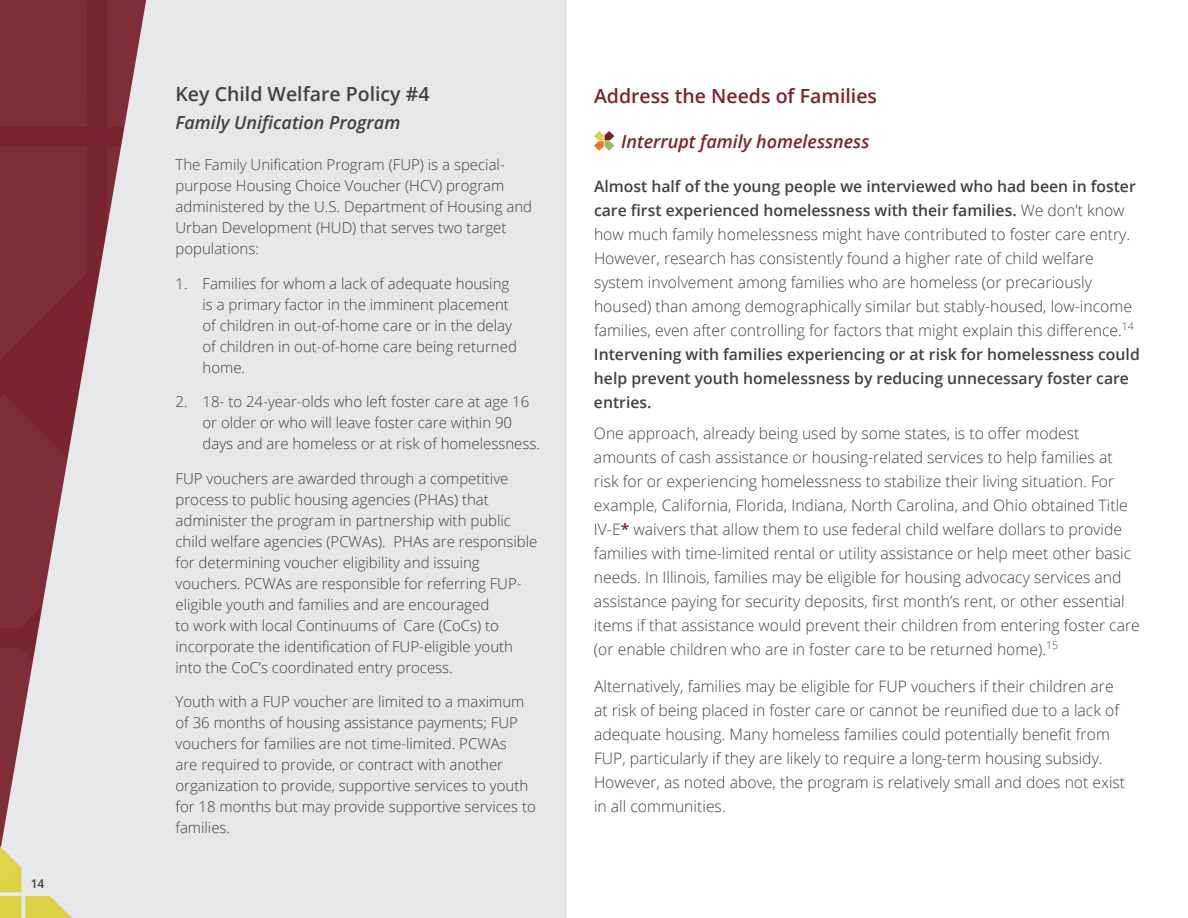
<style>
.page{position:relative;width:1188px;height:918px;background:#fff}
.page>*{position:absolute;margin:0;border:0;box-sizing:border-box;transform-origin:0 0}
.t1{font:600 19.5px "Open Sans";color:#79242e}
.t2{font:600 19.5px "Open Sans";color:#414042}
.t3{font:italic 600 18px "Open Sans";color:#79242e}
.t4{font:italic 600 18px "Open Sans";color:#414042}
.t5{font:300 15.75px/24px "Open Sans";color:#414042}
.t6{font:300 15px/21px "Open Sans";color:#414042}
.t7{font:600 12px "Open Sans";color:#414042}
.s1{font-weight:600}
.s2{font-weight:600;color:#79242e}
</style>
<div class="page">
<div style="left:0;top:0;width:567px;height:918px;background:#e6e7e8"></div>
<svg style="left:0;top:0;width:125px;height:648px;fill:#79242e"></svg>
<svg style="left:107px;top:0;width:40px;height:127px"></svg>
<svg style="left:107px;top:147px;width:18px;height:234px"></svg>
<svg style="left:0;top:147px;width:87px;height:234px;background:#7d2c35"></svg>
<div style="left:0;top:0;width:87px;height:127px;background:#7f2e37"></div>
<svg style="left:0;top:394px;width:125px;height:234px"></svg>
<svg style="left:0;top:648px;width:72px;height:270px"></svg>
<svg style="left:594px;top:131px;width:20px;height:20px"></svg>
<p class="t7" style="left:31px;top:876px;width:15px">14</p>
<p class="t2" style="left:176px;top:81px;width:255px">Key Child Welfare Policy #4</p>
<p class="t4" style="left:176px;top:110px;width:226px">Family Unification Program</p>
<p class="t6" style="left:176px;top:154px;width:358px">The Family Unification Program (FUP) is a special&shy;purpose Housing Choice Voucher (HCV) program administered by the U.S. Department of Housing and Urban Development (HUD) that serves two target populations:</p>
<p class="t6" style="left:202px;top:272px;width:316px;text-indent:-27px">1. Families for whom a lack of adequate housing is a primary factor in the imminent placement of children in out-of-home care or in the delay of children in out-of-home care being returned home.</p>
<p class="t6" style="left:202px;top:391px;width:339px;text-indent:-27px">2. 18- to 24-year-olds who left foster care at age 16 or older or who will leave foster care within 90 days and are homeless or at risk of homelessness.</p>
<p class="t6" style="left:176px;top:467px;width:363px">FUP vouchers are awarded through a competitive process to public housing agencies (PHAs) that administer the program in partnership with public child welfare agencies (PCWAs). PHAs are responsible for determining voucher eligibility and issuing vouchers. PCWAs are responsible for referring FUP&shy;eligible youth and families and are encouraged<br>to work with local Continuums of Care (CoCs) to incorporate the identification of FUP-eligible youth into the CoC’s coordinated entry process.</p>
<p class="t6" style="left:176px;top:691px;width:362px">Youth with a FUP voucher are limited to a maximum of 36 months of housing assistance payments; FUP vouchers for families are not time-limited. PCWAs<br>are required to provide, or contract with another organization to provide, supportive services to youth for 18 months but may provide supportive services to families.</p>
<p class="t1" style="left:594px;top:83px;width:285px">Address the Needs of Families</p>
<p class="t3" style="left:621px;top:129px;width:250px">Interrupt family homelessness</p>
<p class="t5" style="left:594px;top:174px;width:547px"><span class="s1">Almost half of the young people we interviewed who had been in foster care first experienced homelessness with their families.</span> We don’t know how much family homelessness might have contributed to foster care entry.<br>However, research has consistently found a higher rate of child welfare system involvement among families who are homeless (or precariously housed) than among demographically similar but stably-housed, low-income families, even after controlling for factors that might explain this difference.<sup>14<br></sup><span class="s1">Intervening with families experiencing or at risk for homelessness could help prevent youth homelessness by reducing unnecessary foster care entries.</span></p>
<p class="t5" style="left:594px;top:421px;width:547px">One approach, already being used by some states, is to offer modest amounts of cash assistance or housing-related services to help families at risk for or experiencing homelessness to stabilize their living situation. For example, California, Florida, Indiana, North Carolina, and Ohio obtained Title IV-E<span class="s2">*</span> waivers that allow them to use federal child welfare dollars to provide families with time-limited rental or utility assistance or help meet other basic needs. In Illinois, families may be eligible for housing advocacy services and assistance paying for security deposits, first month’s rent, or other essential items if that assistance would prevent their children from entering foster care (or enable children who are in foster care to be returned home).<sup>15</sup></p>
<p class="t5" style="left:594px;top:674px;width:533px">Alternatively, families may be eligible for FUP vouchers if their children are at risk of being placed in foster care or cannot be reunified due to a lack of adequate housing. Many homeless families could potentially benefit from FUP, particularly if they are likely to require a long-term housing subsidy.<br>However, as noted above, the program is relatively small and does not exist in all communities.</p>
</div>
